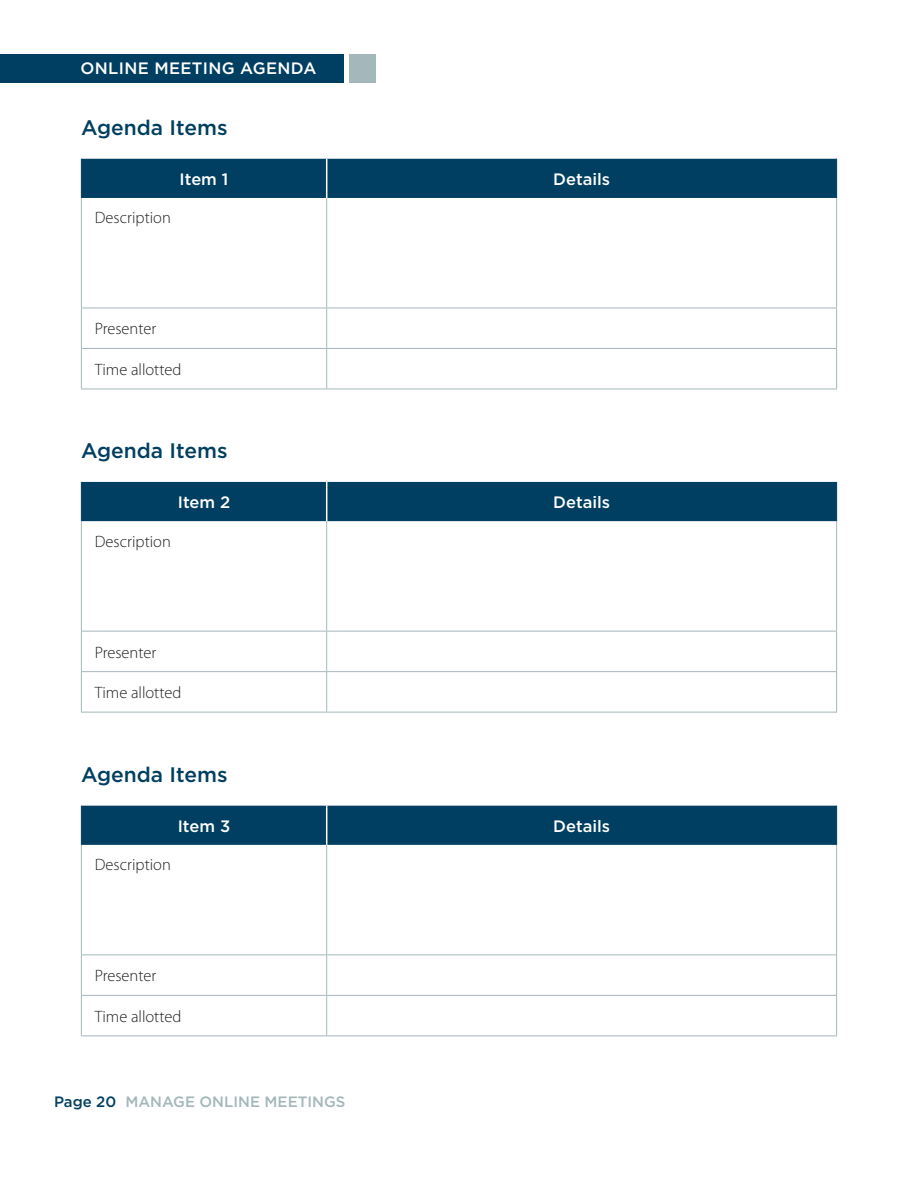
<style>
.page{position:relative;width:918px;height:1188px;background:#fff}
.page>*{position:absolute;margin:0;border:0;box-sizing:border-box;transform-origin:0 0}
.t1{font:500 21px "Gotham";color:#003f61}
.t2{font:300 16.5px "Myriad Pro";color:#231f20}
.t3{font:500 16.5px "Gotham";color:#fff}
.t4{font:500 16.5px "Gotham";letter-spacing:.02em;color:#fff}
.t5{font:500 15px "Gotham";color:#a4b7ba}
.s1{color:#003f61}
</style>
<div class="page">
<div style="left:82px;top:159px;width:754px;height:39px;background:#003f61"></div>
<hr style="left:81px;top:198px;width:1px;height:110px;background:#a4b7ba">
<hr style="left:326px;top:198px;width:1px;height:110px;background:#a4b7ba">
<hr style="left:836px;top:198px;width:1px;height:110px;background:#a4b7ba">
<hr style="left:81px;top:308px;width:246px;height:1px;background:#a4b7ba">
<hr style="left:81px;top:308px;width:1px;height:40px;background:#a4b7ba">
<hr style="left:327px;top:308px;width:510px;height:1px;background:#a4b7ba">
<hr style="left:326px;top:308px;width:1px;height:40px;background:#a4b7ba">
<hr style="left:836px;top:308px;width:1px;height:40px;background:#a4b7ba">
<hr style="left:81px;top:348px;width:246px;height:1px;background:#a4b7ba">
<hr style="left:81px;top:349px;width:1px;height:40px;background:#a4b7ba">
<hr style="left:327px;top:348px;width:510px;height:1px;background:#a4b7ba">
<hr style="left:326px;top:349px;width:1px;height:40px;background:#a4b7ba">
<hr style="left:836px;top:349px;width:1px;height:40px;background:#a4b7ba">
<hr style="left:81px;top:389px;width:246px;height:1px;background:#a4b7ba">
<hr style="left:327px;top:389px;width:510px;height:1px;background:#a4b7ba">
<hr style="left:326px;top:159px;width:1px;height:39px;background:#fff">
<hr style="left:836px;top:159px;width:1px;height:39px;background:#003f61">
<hr style="left:81px;top:159px;width:1px;height:39px;background:#003f61">
<div style="left:82px;top:482px;width:754px;height:39px;background:#003f61"></div>
<hr style="left:81px;top:521px;width:1px;height:110px;background:#a4b7ba">
<hr style="left:326px;top:521px;width:1px;height:110px;background:#a4b7ba">
<hr style="left:836px;top:521px;width:1px;height:110px;background:#a4b7ba">
<hr style="left:81px;top:631px;width:246px;height:1px;background:#a4b7ba">
<hr style="left:81px;top:632px;width:1px;height:39px;background:#a4b7ba">
<hr style="left:327px;top:631px;width:510px;height:1px;background:#a4b7ba">
<hr style="left:326px;top:632px;width:1px;height:39px;background:#a4b7ba">
<hr style="left:836px;top:632px;width:1px;height:39px;background:#a4b7ba">
<hr style="left:81px;top:671px;width:246px;height:1px;background:#a4b7ba">
<hr style="left:81px;top:672px;width:1px;height:40px;background:#a4b7ba">
<hr style="left:327px;top:671px;width:510px;height:1px;background:#a4b7ba">
<hr style="left:326px;top:672px;width:1px;height:40px;background:#a4b7ba">
<hr style="left:836px;top:672px;width:1px;height:40px;background:#a4b7ba">
<hr style="left:81px;top:712px;width:246px;height:1px;background:#a4b7ba">
<hr style="left:327px;top:712px;width:510px;height:1px;background:#a4b7ba">
<hr style="left:326px;top:482px;width:1px;height:39px;background:#fff">
<hr style="left:836px;top:482px;width:1px;height:39px;background:#003f61">
<hr style="left:81px;top:482px;width:1px;height:39px;background:#003f61">
<div style="left:82px;top:806px;width:754px;height:39px;background:#003f61"></div>
<hr style="left:81px;top:845px;width:1px;height:109px;background:#a4b7ba">
<hr style="left:326px;top:845px;width:1px;height:109px;background:#a4b7ba">
<hr style="left:836px;top:845px;width:1px;height:109px;background:#a4b7ba">
<hr style="left:81px;top:954px;width:246px;height:1px;background:#a4b7ba">
<hr style="left:81px;top:955px;width:1px;height:40px;background:#a4b7ba">
<hr style="left:327px;top:954px;width:510px;height:1px;background:#a4b7ba">
<hr style="left:326px;top:955px;width:1px;height:40px;background:#a4b7ba">
<hr style="left:836px;top:955px;width:1px;height:40px;background:#a4b7ba">
<hr style="left:81px;top:995px;width:246px;height:1px;background:#a4b7ba">
<hr style="left:81px;top:996px;width:1px;height:39px;background:#a4b7ba">
<hr style="left:327px;top:995px;width:510px;height:1px;background:#a4b7ba">
<hr style="left:326px;top:996px;width:1px;height:39px;background:#a4b7ba">
<hr style="left:836px;top:996px;width:1px;height:39px;background:#a4b7ba">
<hr style="left:81px;top:1035px;width:246px;height:1px;background:#a4b7ba">
<hr style="left:327px;top:1035px;width:510px;height:1px;background:#a4b7ba">
<hr style="left:326px;top:806px;width:1px;height:39px;background:#fff">
<hr style="left:836px;top:806px;width:1px;height:39px;background:#003f61">
<hr style="left:81px;top:806px;width:1px;height:39px;background:#003f61">
<div style="left:349px;top:54px;width:27px;height:28px;background:#a4b7ba"></div>
<div style="left:0;top:54px;width:343px;height:28px;background:#003f61"></div>
<p class="t4" style="left:81px;top:61px;width:237px">ONLINE MEETING AGENDA</p>
<p class="t1" style="left:81px;top:118px;width:148px">Agenda Items</p>
<p class="t2" style="left:95px;top:212px;width:77px">Description</p>
<p class="t3" style="left:180px;top:172px;width:50px">Item 1</p>
<p class="t3" style="left:553px;top:172px;width:59px">Details</p>
<p class="t2" style="left:95px;top:323px;width:63px">Presenter</p>
<p class="t2" style="left:95px;top:363px;width:88px">Time allotted</p>
<p class="t1" style="left:81px;top:441px;width:148px">Agenda Items</p>
<p class="t3" style="left:178px;top:495px;width:54px">Item 2</p>
<p class="t3" style="left:553px;top:495px;width:59px">Details</p>
<p class="t2" style="left:95px;top:535px;width:77px">Description</p>
<p class="t2" style="left:95px;top:646px;width:63px">Presenter</p>
<p class="t2" style="left:95px;top:686px;width:88px">Time allotted</p>
<p class="t1" style="left:81px;top:765px;width:148px">Agenda Items</p>
<p class="t3" style="left:178px;top:819px;width:54px">Item 3</p>
<p class="t3" style="left:553px;top:819px;width:59px">Details</p>
<p class="t2" style="left:95px;top:858px;width:77px">Description</p>
<p class="t2" style="left:95px;top:969px;width:63px">Presenter</p>
<p class="t2" style="left:95px;top:1010px;width:88px">Time allotted</p>
<p class="t5" style="left:54px;top:1095px;width:293px"><span class="s1">Page 20</span> MANAGE ONLINE MEETINGS</p>
</div>
